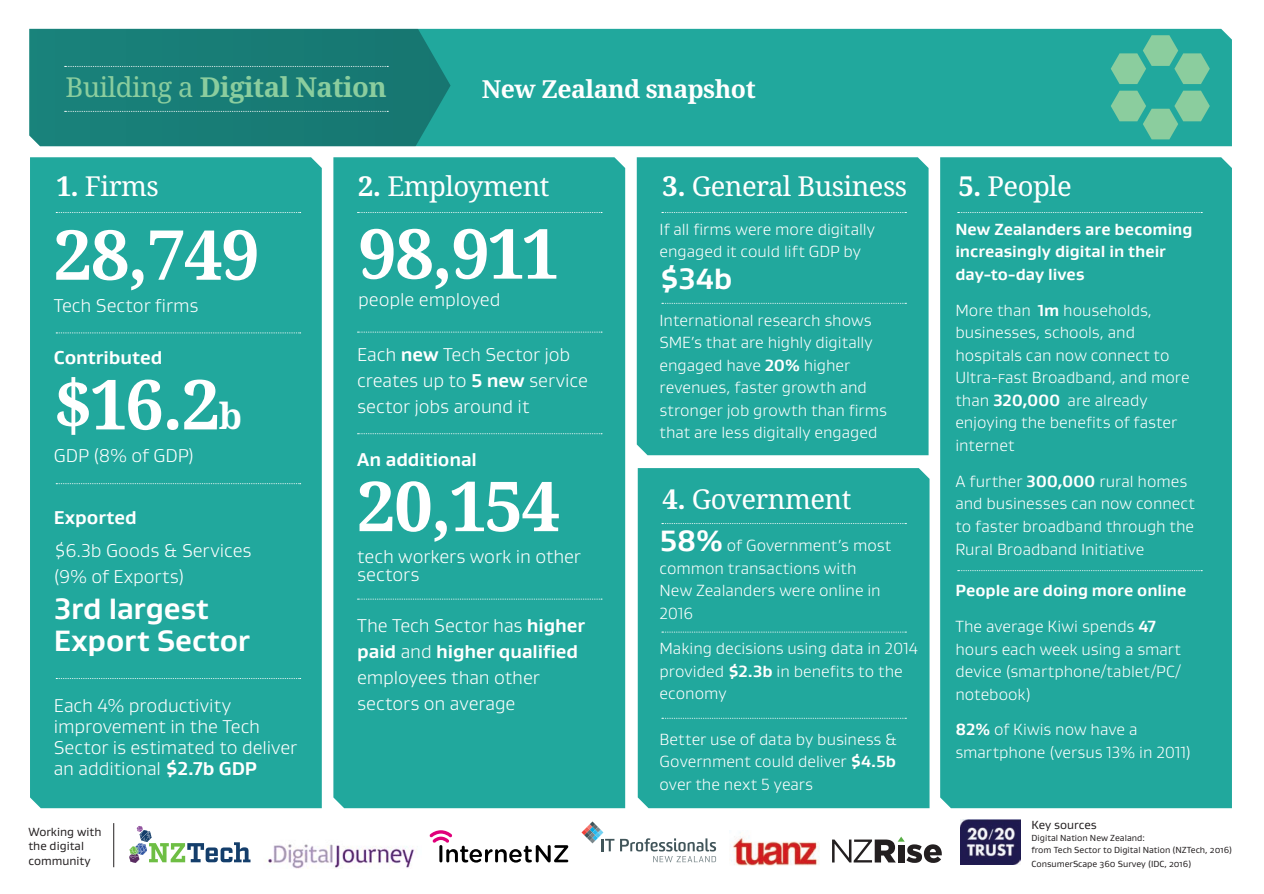
<style>
.page{position:relative;width:1264px;height:894px;background:#fff}
.page>*{position:absolute;margin:0;border:0;box-sizing:border-box;transform-origin:0 0}
.Header_2_-_Small{font:700 68.85px "Droid Serif Pro";letter-spacing:-.02em;color:#fff}
.Body-1{font:700 30px/31.5px "Gustan";letter-spacing:-.005em;color:#fff}
.Header_1_-_Small{font:27.45px "Droid Serif Pro";letter-spacing:-.02em;color:#fff}
.Header_1_-_Small-2{font:700 27.45px "Droid Serif Pro";letter-spacing:-.02em;color:#8bcd9e}
.Header_2_-_Small-2{font:700 24.75px "Droid Serif Pro";letter-spacing:-.02em;color:#fff}
.Body-1-2{font:300 18.9px/25.8px "Gustan";letter-spacing:-.005em;color:#fff}
.Body-1-3{font:700 18.9px "Gustan";letter-spacing:-.005em;color:#fff}
.Body-1-4{font:300 16.5px/22.5px "Gustan";color:#fff}
.Body-1-5{font:700 16.5px/22.5px "Gustan";color:#fff}
.t1{font:12px/14.4px "Gustan";color:#231f20}
.t2{font:9px/12px "Gustan";color:#231f20}
.s1{font-weight:400}
.s2{font-weight:700}
.s3{font-size:36px}
.s4{font-weight:700;font-size:30px}
.s5{font-weight:300}
</style>
<div class="page">
<div style="left:30px;top:157px;width:292px;height:650px;background:#21a89d"></div>
<div style="left:333px;top:157px;width:292px;height:650px;background:#21a89d"></div>
<svg style="left:56px;top:332px;width:244px;height:1px"></svg>
<svg style="left:56px;top:483px;width:244px;height:1px"></svg>
<svg style="left:56px;top:677px;width:244px;height:1px"></svg>
<svg style="left:56px;top:212px;width:244px;height:1px"></svg>
<svg style="left:357px;top:212px;width:245px;height:1px"></svg>
<svg style="left:357px;top:331px;width:245px;height:1px"></svg>
<svg style="left:357px;top:433px;width:245px;height:1px"></svg>
<svg style="left:357px;top:598px;width:245px;height:1px"></svg>
<div style="left:636px;top:157px;width:292px;height:298px;background:#21a89d"></div>
<div style="left:637px;top:468px;width:292px;height:339px;background:#21a89d"></div>
<div style="left:940px;top:157px;width:291px;height:650px;background:#21a89d"></div>
<svg style="left:661px;top:212px;width:245px;height:1px"></svg>
<svg style="left:661px;top:523px;width:245px;height:1px"></svg>
<svg style="left:661px;top:631px;width:245px;height:1px"></svg>
<svg style="left:661px;top:303px;width:245px;height:1px"></svg>
<svg style="left:661px;top:717px;width:245px;height:1px"></svg>
<svg style="left:957px;top:212px;width:244px;height:1px"></svg>
<svg style="left:957px;top:570px;width:244px;height:1px"></svg>
<img style="left:960px;top:819px;width:59px;height:44px">
<svg style="left:620px;top:838px;width:96px;height:23px"></svg>
<svg style="left:581px;top:821px;width:33px;height:30px"></svg>
<svg style="left:832px;top:836px;width:109px;height:26px"></svg>
<img style="left:731px;top:837px;width:87px;height:29px">
<img style="left:265px;top:844px;width:151px;height:23px">
<svg style="left:129px;top:826px;width:121px;height:36px"></svg>
<div style="left:450px;top:29px;width:781px;height:117px;background:#21a89d"></div>
<div style="left:29px;top:29px;width:421px;height:117px;background:#187d76"></div>
<svg style="left:1110px;top:35px;width:99px;height:104px;background:#53b99d"></svg>
<svg style="left:65px;top:66px;width:323px;height:1px"></svg>
<hr style="left:113px;top:822px;width:1px;height:44px;background:#231f20">
<svg style="left:65px;top:111px;width:323px;height:1px"></svg>
<svg style="left:429px;top:830px;width:139px;height:32px"></svg>
<h1 class="Header_1_-_Small-2" style="left:65px;top:68px;width:323px"><span class="s1">Building a</span> Digital Nation</h1>
<h2 class="Header_2_-_Small-2" style="left:482px;top:72px;width:275px">New Zealand snapshot</h2>
<h1 class="Header_1_-_Small" style="left:57px;top:167px;width:103px"><span class="s2">1.</span> Firms</h1>
<h1 class="Header_1_-_Small" style="left:358px;top:167px;width:193px"><span class="s2">2.</span> Employment</h1>
<h2 class="Header_2_-_Small" style="left:54px;top:207px;width:207px">28,749</h2>
<h2 class="Header_2_-_Small" style="left:358px;top:206px;width:201px">98,911</h2>
<p class="Body-1-2" style="left:54px;top:292px;width:146px">Tech Sector firms</p>
<p class="Body-1-2" style="left:358px;top:285px;width:144px">people employed</p>
<p class="Body-1-3" style="left:54px;top:345px;width:110px">Contributed</p>
<p class="Body-1-2" style="left:357px;top:341px;width:232px">Each <span class="s2">new</span> Tech Sector job creates up to <span class="s2">5 new</span> service sector jobs around it</p>
<h2 class="Header_2_-_Small" style="left:54px;top:356px;width:190px">$16.2<span class="s3">b</span></h2>
<p class="Body-1-2" style="left:54px;top:441px;width:142px">GDP (8% of GDP)</p>
<p class="Body-1-3" style="left:54px;top:505px;width:85px">Exported</p>
<p class="Body-1-2" style="left:54px;top:537px;width:199px">$6.3b Goods &amp; Services (9% of Exports)</p>
<p class="Body-1" style="left:54px;top:592px;width:197px">3rd largest<br>Export Sector</p>
<p class="Body-1-3" style="left:357px;top:447px;width:121px">An additional</p>
<h2 class="Header_2_-_Small" style="left:357px;top:458px;width:204px">20,154</h2>
<p class="Body-1-2" style="left:357px;top:547px;width:225px;line-height:18px">tech workers work in other sectors</p>
<p class="Body-1-2" style="left:357px;top:612px;width:229px">The Tech Sector has <span class="s2">higher paid</span> and <span class="s2">higher qualified </span>employees than other</p>
<p class="Body-1-2" style="left:54px;top:692px;width:179px">Each 4% productivity</p>
<p class="Body-1-2" style="left:357px;top:689px;width:160px">sectors on average</p>
<p class="Body-1-2" style="left:54px;top:715px;width:245px;line-height:21px">improvement in the Tech<br>Sector is estimated to deliver an additional <span class="s2">$2.7b GDP</span></p>
<p class="t1" style="left:28px;top:823px;width:74px">Working with the digital community</p>
<h1 class="Header_1_-_Small" style="left:662px;top:167px;width:246px"><span class="s2">3.</span> General Business</h1>
<p class="Body-1-4" style="left:659px;top:217px;width:217px">If all firms were more digitally engaged it could lift GDP by</p>
<p class="Body-1" style="left:659px;top:262px;width:74px">$34b</p>
<p class="Body-1-4" style="left:659px;top:308px;width:229px">International research shows<br>SME’s that are highly digitally engaged have <span class="s2">20%</span> higher revenues, faster growth and stronger job growth than firms that are less digitally engaged</p>
<h1 class="Header_1_-_Small" style="left:662px;top:480px;width:190px"><span class="s2">4.</span> Government</h1>
<p class="Body-1-4" style="left:659px;top:534px;width:233px"><span class="s4">58%</span> of Government’s most common transactions with<br>New Zealanders were online in<br>2016</p>
<p class="Body-1-4" style="left:659px;top:637px;width:260px">Making decisions using data in 2014 provided <span class="s2">$2.3b</span> in benefits to the economy</p>
<p class="Body-1-4" style="left:659px;top:727px;width:239px;text-align:justify">Better use of data by business &amp; Government could deliver <span class="s2">$4.5b </span>over the next 5 years</p>
<h1 class="Header_1_-_Small" style="left:958px;top:167px;width:115px"><span class="s2">5.</span> People</h1>
<p class="Body-1-5" style="left:955px;top:217px;width:239px">New Zealanders are becoming increasingly digital in their day-to-day lives</p>
<p class="Body-1-4" style="left:955px;top:298px;width:236px">More than <span class="s2">1m</span> households, businesses, schools, and hospitals can now connect to<br>Ultra-Fast Broadband, and more than <span class="s2">320,000</span> are already enjoying the benefits of faster internet</p>
<p class="Body-1-4" style="left:955px;top:469px;width:241px">A further <span class="s2">300,000</span> rural homes and businesses can now connect to faster broadband through the<br>Rural Broadband Initiative</p>
<p class="Body-1-5" style="left:955px;top:572px;width:232px;line-height:36px">People are doing more online<br><span class="s5">The average Kiwi spends</span> 47</p>
<p class="Body-1-4" style="left:955px;top:637px;width:227px;text-align:justify">hours each week using a smart device (smartphone/tablet/PC/ notebook)</p>
<p class="Body-1-4" style="left:955px;top:717px;width:237px"><span class="s2">82%</span> of Kiwis now have a smartphone (versus 13% in 2011)</p>
<p class="t1" style="left:1031px;top:817px;width:67px">Key sources</p>
<p class="t2" style="left:1031px;top:831px;width:202px">Digital Nation New Zealand:<br>from Tech Sector to Digital Nation (NZTech, 2016)</p>
<p class="t2" style="left:1031px;top:857px;width:161px">ConsumerScape 360 Survey (IDC, 2016)</p>
</div>
